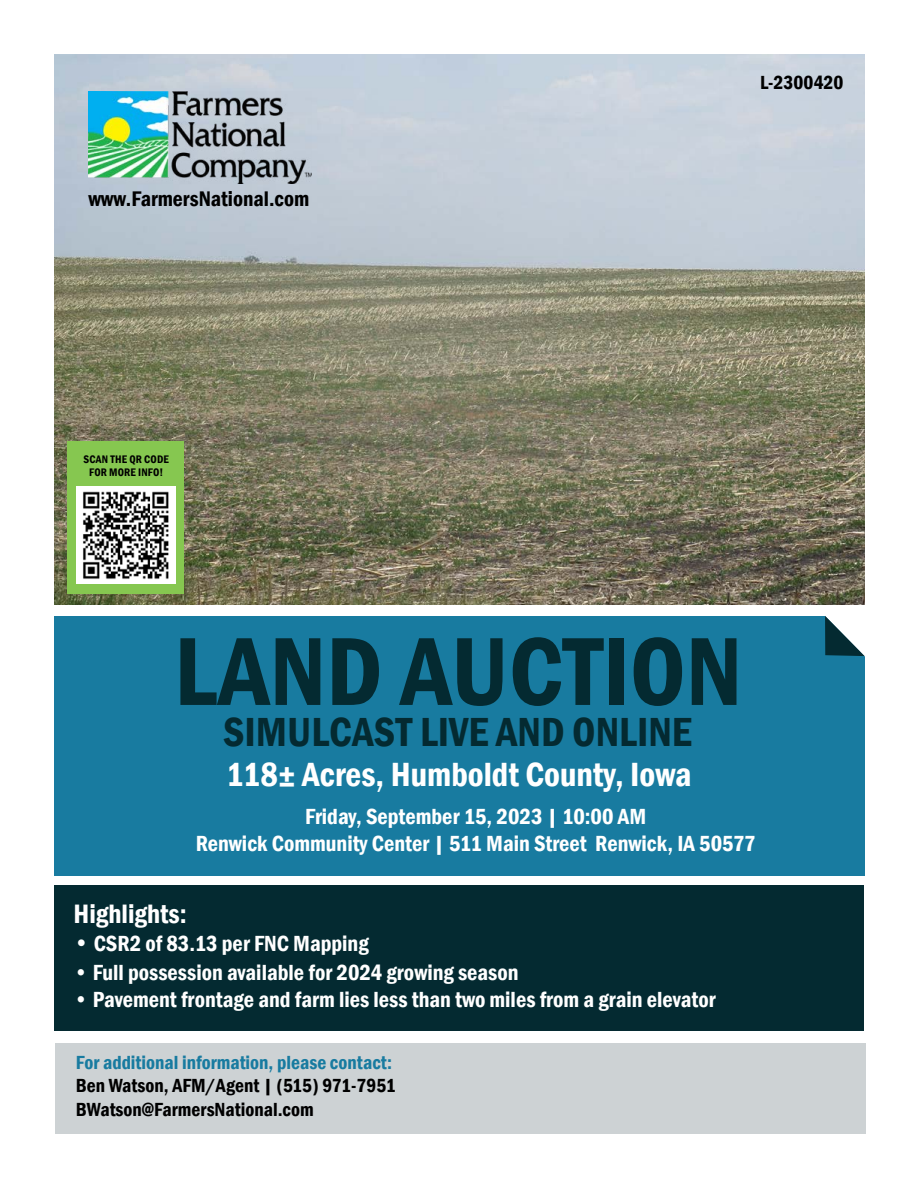
<style>
.page{position:relative;width:918px;height:1188px;background:#fff}
.page>*{position:absolute;margin:0;border:0;box-sizing:border-box;transform-origin:0 0}
.t1{font:600 condensed 100.05px "Franklin Gothic";color:#042a31}
.t2{font:600 condensed 41.7px "Franklin Gothic";color:#042a31}
.t3{font:600 condensed 34.5px "Franklin Gothic";color:#fff}
.t4{font:600 condensed 27.3px "Franklin Gothic";color:#fff}
.t5{font:600 condensed 22.5px/27px "Franklin Gothic";color:#fff;text-align:center}
.t6{font:600 condensed 21.75px "Franklin Gothic";color:#000}
.t7{font:600 condensed 19.5px/23.4px "Franklin Gothic";color:#000}
.t8{font:600 condensed 19.5px "Franklin Gothic";color:#187ba0}
.t9{font:600 condensed 11.25px/13.5px "Franklin Gothic";letter-spacing:.02em;color:#000;text-align:center}
.s1{font-size:24px}
</style>
<div class="page">
<div style="left:55px;top:1043px;width:810px;height:91px;background:#cdd2d4"></div>
<div style="left:54px;top:885px;width:810px;height:146px;background:#042a31"></div>
<div style="left:55px;top:616px;width:810px;height:259px;background:#187ba0"></div>
<svg style="left:825px;top:616px;width:40px;height:41px;background:#7f959a"></svg>
<img style="left:55px;top:54px;width:810px;height:551px">
<img style="left:88px;top:92px;width:224px;height:91px">
<div style="left:67px;top:442px;width:117px;height:152px;background:#86c750"></div>
<img style="left:77px;top:487px;width:98px;height:96px">
<p class="t6" style="left:88px;top:184px;width:223px">www.FarmersNational.com</p>
<p class="t7" style="left:760px;top:70px;width:85px">L-2300420</p>
<p class="t9" style="left:83px;top:452px;width:87px">SCAN THE QR CODE<br>FOR MORE INFO!</p>
<h1 class="t1" style="left:174px;top:605px;width:570px">LAND AUCTION</h1>
<h2 class="t2" style="left:223px;top:704px;width:470px">SIMULCAST LIVE AND ONLINE</h2>
<h3 class="t3" style="left:226px;top:751px;width:467px">118± Acres, Humboldt County, Iowa</h3>
<p class="t5" style="left:196px;top:802px;width:562px">Friday, September 15, 2023 | 10:00 AM<br>Renwick Community Center | 511 Main Street Renwick, IA 50577</p>
<p class="t4" style="left:74px;top:895px;width:115px">Highlights:</p>
<p class="t5" style="left:74px;top:930px;width:297px"><span class="s1">•</span> CSR2 of 83.13 per FNC Mapping</p>
<p class="t5" style="left:74px;top:959px;width:447px">• Full possession available for 2024 growing season</p>
<p class="t5" style="left:74px;top:986px;width:644px">• Pavement frontage and farm lies less than two miles from a grain elevator</p>
<p class="t8" style="left:76px;top:1049px;width:318px">For additional information, please contact:</p>
<p class="t7" style="left:76px;top:1074px;width:321px">Ben Watson, AFM/Agent | (515) 971-7951<br>BWatson@FarmersNational.com</p>
</div>
